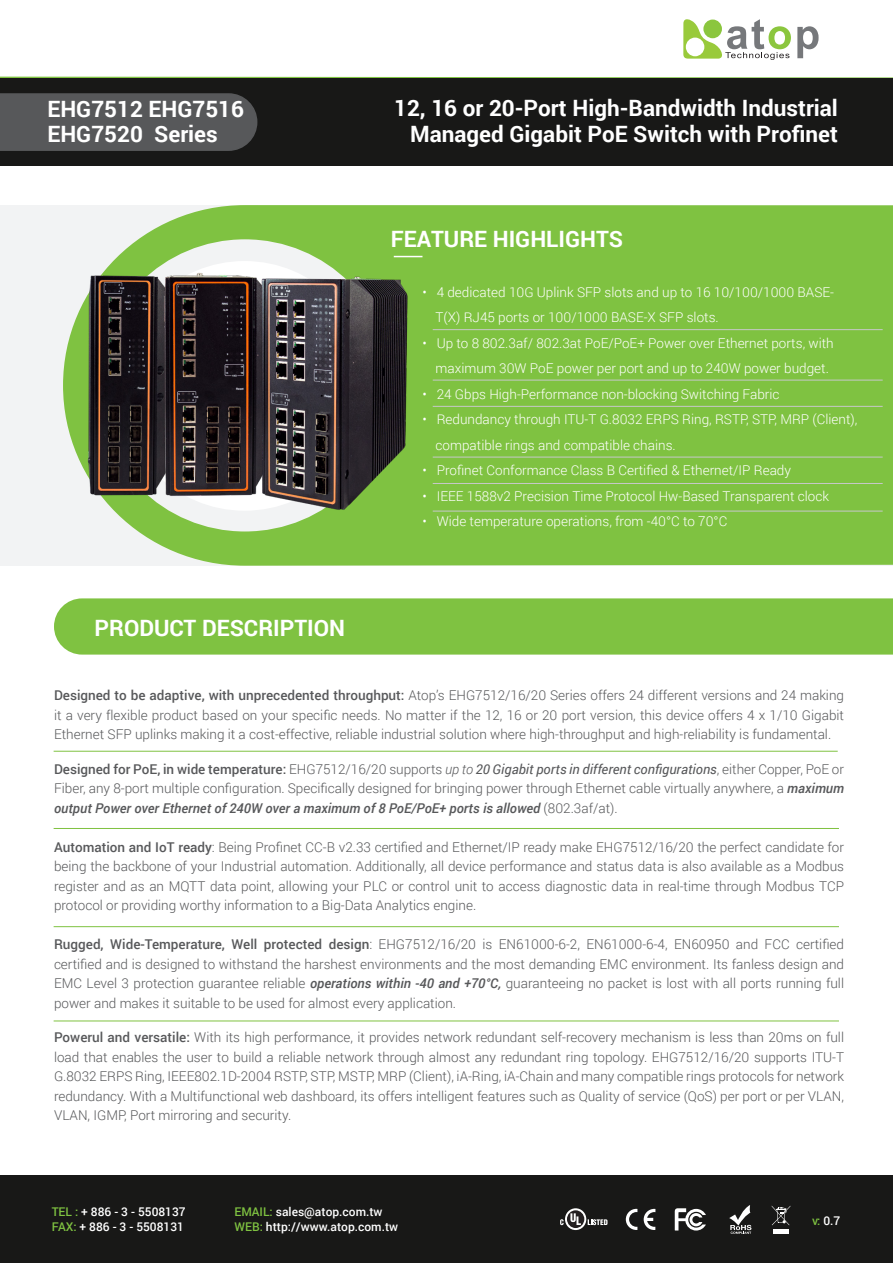
<style>
.page{position:relative;width:893px;height:1263px;background:#fff}
.page>*{position:absolute;margin:0;border:0;box-sizing:border-box;transform-origin:0 0}
.t1{font:700 22.5px/25.5px "Roboto";color:#fff;text-align:right}
.t2{font:300 13.5px/19.5px "Roboto";color:#57585a;text-align:justify}
.t3{font:300 13.5px "Roboto";color:#fff}
.t4{font:500 12px/15px "Roboto";color:#fff}
.s1{font-weight:500}
.s2{font-style:italic}
.s3{font-weight:400;font-style:italic}
.s4{font-weight:500;font-style:italic}
.s5{color:#7fc241}
</style>
<div class="page">
<svg style="left:0;top:76px;width:893px;height:3px"></svg>
<div style="left:0;top:1176px;width:893px;height:87px;background:#181817"></div>
<svg style="left:644px;top:1209px;width:11px;height:21px"></svg>
<svg style="left:626px;top:1209px;width:11px;height:21px"></svg>
<svg style="left:675px;top:1208px;width:31px;height:22px"></svg>
<svg style="left:729px;top:1205px;width:22px;height:29px"></svg>
<hr style="left:773px;top:1229px;width:16px;height:4px;background:#fff">
<svg style="left:772px;top:1206px;width:18px;height:19px"></svg>
<svg style="left:588px;top:1219px;width:19px;height:6px"></svg>
<svg style="left:565px;top:1208px;width:21px;height:22px"></svg>
<div style="left:567px;top:1210px;width:17px;height:18px;background:#231f20;border-radius:50%"></div>
<svg style="left:570px;top:1213px;width:11px;height:12px"></svg>
<svg style="left:560px;top:1219px;width:4px;height:6px"></svg>
<svg style="left:683px;top:19px;width:108px;height:41px"></svg>
<svg style="left:797px;top:26px;width:22px;height:32px"></svg>
<div style="left:0;top:205px;width:893px;height:361px;background:#f2f3f4"></div>
<div style="left:114px;top:205px;width:779px;height:361px;background:#7fc241"></div>
<div style="left:0;top:79px;width:893px;height:87px;background:#181817"></div>
<hr style="left:54px;top:751px;width:784px;height:1px;background:#7fc241">
<hr style="left:54px;top:926px;width:785px;height:1px;background:#7fc241">
<hr style="left:54px;top:828px;width:785px;height:1px;background:#7fc241">
<hr style="left:54px;top:1020px;width:785px;height:1px;background:#7fc241">
<hr style="left:433px;top:329px;width:450px;height:1px;background:#c7c8ca">
<hr style="left:433px;top:406px;width:450px;height:1px;background:#c7c8ca">
<hr style="left:433px;top:380px;width:450px;height:1px;background:#c7c8ca">
<hr style="left:433px;top:511px;width:450px;height:1px;background:#c7c8ca">
<hr style="left:433px;top:457px;width:450px;height:1px;background:#c7c8ca">
<hr style="left:433px;top:483px;width:450px;height:1px;background:#c7c8ca">
<div style="left:0;top:93px;width:258px;height:58px;background:#57585a"></div>
<div style="left:54px;top:598px;width:839px;height:57px;background:#7fc241"></div>
<img style="left:63px;top:260px;width:68px;height:252px">
<img style="left:131px;top:242px;width:175px;height:288px">
<img style="left:254px;top:245px;width:179px;height:285px">
<p class="t1" style="left:47px;top:95px;width:198px">EHG7512 EHG7516</p>
<p class="t1" style="left:47px;top:121px;width:172px">EHG7520 Series</p>
<p class="t1" style="left:94px;top:615px;width:252px">PRODUCT DESCRIPTION</p>
<p class="t1" style="left:394px;top:94px;width:445px">12, 16 or 20-Port High-Bandwidth Industrial<br>Managed Gigabit PoE Switch with Profinet</p>
<p class="t1" style="left:391px;top:226px;width:234px">FEATURE HIGHLIGHTS</p>
<p class="t3" style="left:422px;top:283px;width:413px">• 4 dedicated 10G Uplink SFP slots and up to 16 10/100/1000 BASE-</p>
<p class="t3" style="left:436px;top:308px;width:285px">T(X) RJ45 ports or 100/1000 BASE-X SFP slots.</p>
<p class="t3" style="left:422px;top:334px;width:413px">• Up to 8 802.3af/ 802.3at PoE/PoE+ Power over Ethernet ports, with</p>
<p class="t3" style="left:436px;top:359px;width:395px">maximum 30W PoE power per port and up to 240W power budget.</p>
<p class="t3" style="left:422px;top:385px;width:359px">• 24 Gbps High-Performance non-blocking Switching Fabric</p>
<p class="t3" style="left:422px;top:410px;width:436px">• Redundancy through ITU-T G.8032 ERPS Ring, RSTP, STP, MRP (Client),</p>
<p class="t3" style="left:436px;top:436px;width:242px">compatible rings and compatible chains.</p>
<p class="t3" style="left:422px;top:461px;width:370px">• Profinet Conformance Class B Certified &amp; Ethernet/IP Ready</p>
<p class="t3" style="left:422px;top:487px;width:408px">• IEEE 1588v2 Precision Time Protocol Hw-Based Transparent clock</p>
<p class="t3" style="left:422px;top:512px;width:306px">• Wide temperature operations, from -40°C to 70°C</p>
<p class="t2" style="left:54px;top:685px;width:792px"><span class="s1">Designed to be adaptive, with unprecedented throughput:</span> Atop’s EHG7512/16/20 Series offers 24 different versions and 24 making it a very flexible product based on your specific needs. No matter if the 12, 16 or 20 port version, this device offers 4 x 1/10 Gigabit Ethernet SFP uplinks making it a cost-effective, reliable industrial solution where high-throughput and high-reliability is fundamental.</p>
<p class="t2" style="left:54px;top:759px;width:792px"><span class="s1">Designed for PoE, in wide temperature:</span> EHG7512/16/20 supports <span class="s2">up to</span> <span class="s3">20 Gigabit ports in different configurations</span>, either Copper, PoE or Fiber, any 8-port multiple configuration. Specifically designed for bringing power through Ethernet cable virtually anywhere, a <span class="s4">maximum output Power over Ethernet of 240W over a maximum of 8 PoE/PoE+ ports is allowed</span> (802.3af/at).</p>
<p class="t2" style="left:54px;top:837px;width:792px"><span class="s1">Automation and IoT ready</span>: Being Profinet CC-B v2.33 certified and Ethernet/IP ready make EHG7512/16/20 the perfect candidate for being the backbone of your Industrial automation. Additionally, all device performance and status data is also available as a Modbus register and as an MQTT data point, allowing your PLC or control unit to access diagnostic data in real-time through Modbus TCP protocol or providing worthy information to a Big-Data Analytics engine.</p>
<p class="t2" style="left:54px;top:934px;width:792px"><span class="s1">Rugged, Wide-Temperature, Well protected design</span>: EHG7512/16/20 is EN61000-6-2, EN61000-6-4, EN60950 and FCC certified certified and is designed to withstand the harshest environments and the most demanding EMC environment. Its fanless design and EMC Level 3 protection guarantee reliable <span class="s4">operations within -40 and +70°C,</span> guaranteeing no packet is lost with all ports running full power and makes it suitable to be used for almost every application.</p>
<p class="t2" style="left:54px;top:1027px;width:792px"><span class="s1">Powerul and versatile:</span> With its high performance, it provides network redundant self-recovery mechanism is less than 20ms on full load that enables the user to build a reliable network through almost any redundant ring topology. EHG7512/16/20 supports ITU-T G.8032 ERPS Ring, IEEE802.1D-2004 RSTP, STP, MSTP, MRP (Client), iA-Ring, iA-Chain and many compatible rings protocols for network redundancy. With a Multifunctional web dashboard, its offers intelligent features such as Quality of service (QoS) per port or per VLAN, VLAN, IGMP, Port mirroring and security.</p>
<p class="t4" style="left:52px;top:1204px;width:136px"><span class="s5">TEL :</span> + 886 - 3 - 5508137<br><span class="s5">FAX:</span> + 886 - 3 - 5508131</p>
<p class="t4" style="left:234px;top:1204px;width:165px"><span class="s5">EMAIL:</span> sales@atop.com.tw<br><span class="s5">WEB:</span> http://www.atop.com.tw</p>
<p class="t4" style="left:812px;top:1212px;width:30px"><span class="s5">v:</span> 0.7</p>
</div>
